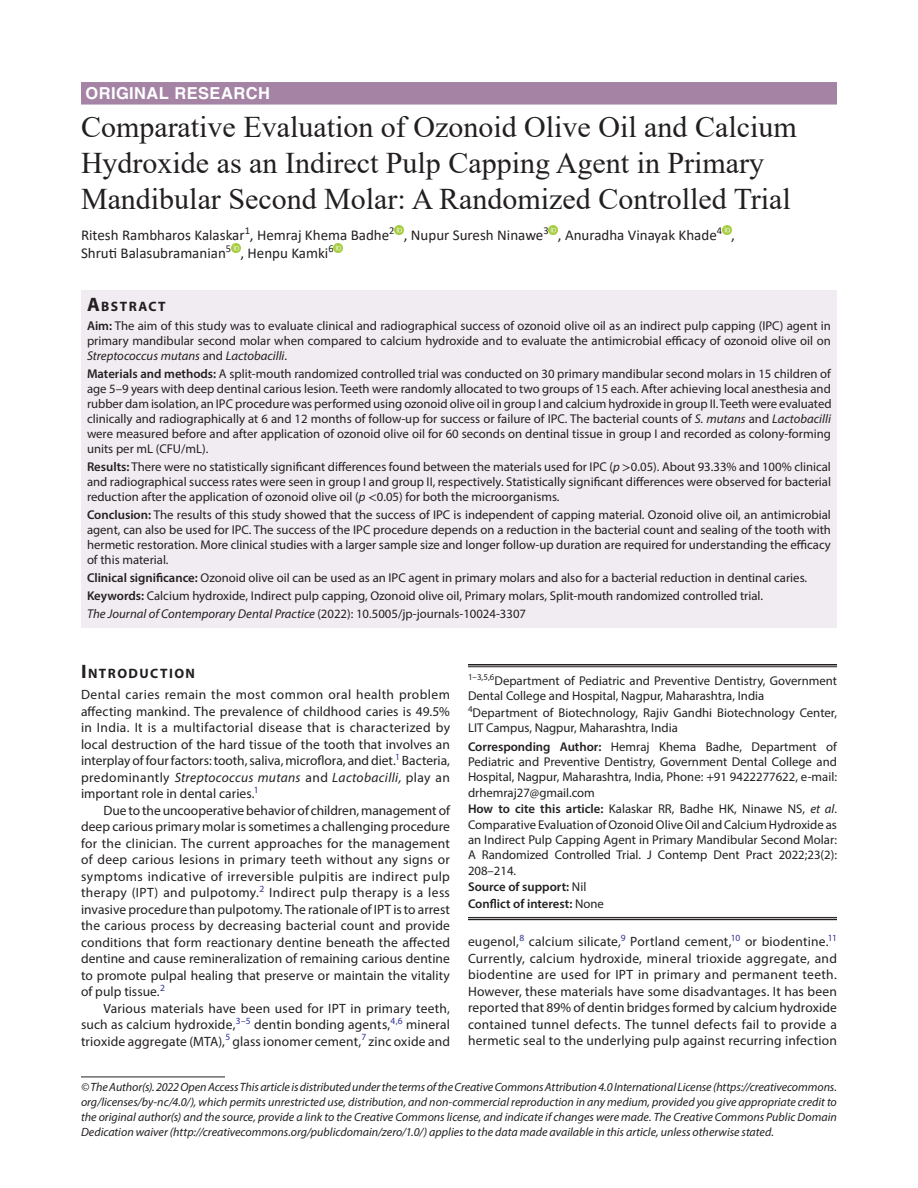
<style>
.page{position:relative;width:918px;height:1188px;background:#fff}
.page>*{position:absolute;margin:0;border:0;box-sizing:border-box;transform-origin:0 0}
.t1{font:30px/36px "Times New Roman";color:#231f20}
.ArticleType{font:700 16.5px "Helvetica LT Std";letter-spacing:.025em;color:#fff}
.AuthorName{font:15px/18px "Calibri";color:#231f20}
.Head-1-first{font:700 13.65px "Myriad Pro";letter-spacing:.105em;color:#231f20}
.AbstractTitle{font:700 13.65px "Myriad Pro";letter-spacing:.105em;color:#231f20}
.Para-Indent{font:13.5px/16.5px "Myriad Pro";letter-spacing:.01em;color:#231f20;text-align:justify}
.Para-NoIndent{font:13.5px/16.5px "Myriad Pro";color:#231f20;text-align:justify}
.Abstract-Para-first{font:12.75px/15px "Myriad Pro";color:#231f20;text-align:justify}
.How_to_Cite{font:12.75px/15.3px "Myriad Pro";color:#231f20;text-align:justify}
.Corresponding_Author{font:12.75px/15.3px "Myriad Pro";color:#231f20;text-align:justify}
.Keywords{font:12.75px "Myriad Pro";color:#231f20}
.Affiliation-first{font:12.75px/15.3px "Myriad Pro";color:#231f20}
.Affiliation{font:12.75px/15.3px "Myriad Pro";color:#231f20}
.JT_DOI{font:italic 12.75px "Myriad Pro";color:#231f20}
.COI{font:600 12.75px "Myriad Pro";color:#231f20}
.Source{font:600 12.75px "Myriad Pro";color:#231f20}
.FootNote{font:italic 12px/15px "Myriad Pro";color:#231f20;text-align:justify}
.s1{font-size:19.5px}
.s2{font-weight:600}
.s3{font-style:italic}
.s4{font-family:"STIX General"}
.s5{font-style:normal}
.s6{font-weight:400}
</style>
<div class="page">
<div style="left:81px;top:82px;width:756px;height:23px;background:#a483a5"></div>
<div style="left:81px;top:290px;width:756px;height:26px;background:#f0ecf1"></div>
<div style="left:81px;top:315px;width:756px;height:54px;background:#f0ecf1"></div>
<div style="left:81px;top:363px;width:756px;height:99px;background:#f0ecf1"></div>
<div style="left:81px;top:456px;width:756px;height:55px;background:#f0ecf1"></div>
<div style="left:81px;top:504px;width:756px;height:69px;background:#f0ecf1"></div>
<div style="left:81px;top:567px;width:756px;height:24px;background:#f0ecf1"></div>
<div style="left:81px;top:585px;width:756px;height:24px;background:#f0ecf1"></div>
<div style="left:81px;top:603px;width:756px;height:24px;background:#f0ecf1"></div>
<svg style="left:395px;top:225px;width:9px;height:9px"></svg>
<svg style="left:549px;top:225px;width:9px;height:9px"></svg>
<svg style="left:722px;top:225px;width:9px;height:9px"></svg>
<svg style="left:231px;top:243px;width:9px;height:9px"></svg>
<svg style="left:334px;top:243px;width:9px;height:9px"></svg>
<hr style="left:81px;top:1077px;width:144px;height:1px;background:#231f20">
<hr style="left:468px;top:664px;width:369px;height:1px;background:#231f20">
<hr style="left:468px;top:666px;width:369px;height:1px;background:#231f20">
<hr style="left:468px;top:917px;width:369px;height:1px;background:#231f20">
<hr style="left:468px;top:919px;width:369px;height:1px;background:#231f20">
<p class="ArticleType" style="left:86px;top:83px;width:186px">ORIGINAL RESEARCH</p>
<p class="t1" style="left:81px;top:108px;width:717px">Comparative Evaluation of Ozonoid Olive Oil and Calcium<br>Hydroxide as an Indirect Pulp Capping Agent in Primary<br>Mandibular Second Molar: A Randomized Controlled Trial</p>
<p class="AuthorName" style="left:81px;top:226px;width:656px">Ritesh Rambharos Kalaskar<sup>1</sup>, Hemraj Khema Badhe<sup>2</sup> , Nupur Suresh Ninawe<sup>3</sup> , Anuradha Vinayak Khade<sup>4</sup> ,<br>Shruti Balasubramanian<sup>5</sup> , Henpu Kamki<sup>6</sup></p>
<p class="AbstractTitle" style="left:87px;top:297px;width:80px"><span class="s1">A</span>BSTRACT</p>
<p class="Abstract-Para-first" style="left:87px;top:318px;width:746px"><span class="s2">Aim:</span> The aim of this study was to evaluate clinical and radiographical success of ozonoid olive oil as an indirect pulp capping (IPC) agent in primary mandibular second molar when compared to calcium hydroxide and to evaluate the antimicrobial efficacy of ozonoid olive oil on <span class="s3">Streptococcus mutans</span> and <span class="s3">Lactobacilli</span>.</p>
<p class="Abstract-Para-first" style="left:87px;top:366px;width:746px"><span class="s2">Materials and methods:</span> A split-mouth randomized controlled trial was conducted on 30 primary mandibular second molars in 15 children of age 5–9 years with deep dentinal carious lesion. Teeth were randomly allocated to two groups of 15 each. After achieving local anesthesia and rubber dam isolation, an IPC procedure was performed using ozonoid olive oil in group I and calcium hydroxide in group II. Teeth were evaluated clinically and radiographically at 6 and 12 months of follow-up for success or failure of IPC. The bacterial counts of <span class="s3">S. mutans</span> and <span class="s3">Lactobacilli </span>were measured before and after application of ozonoid olive oil for 60 seconds on dentinal tissue in group I and recorded as colony-forming units per mL (CFU/mL).</p>
<p class="Abstract-Para-first" style="left:87px;top:459px;width:746px"><span class="s2">Results:</span> There were no statistically significant differences found between the materials used for IPC (<span class="s3">p</span> <span class="s4">&gt;</span>0.05). About 93.33% and 100% clinical and radiographical success rates were seen in group I and group II, respectively. Statistically significant differences were observed for bacterial reduction after the application of ozonoid olive oil (<span class="s3">p</span> <span class="s4">&lt;</span>0.05) for both the microorganisms.</p>
<p class="Abstract-Para-first" style="left:87px;top:507px;width:746px"><span class="s2">Conclusion:</span> The results of this study showed that the success of IPC is independent of capping material. Ozonoid olive oil, an antimicrobial agent, can also be used for IPC. The success of the IPC procedure depends on a reduction in the bacterial count and sealing of the tooth with hermetic restoration. More clinical studies with a larger sample size and longer follow-up duration are required for understanding the efficacy of this material.</p>
<p class="Abstract-Para-first" style="left:87px;top:570px;width:722px"><span class="s2">Clinical significance:</span> Ozonoid olive oil can be used as an IPC agent in primary molars and also for a bacterial reduction in dentinal caries.</p>
<p class="Keywords" style="left:87px;top:588px;width:678px"><span class="s2">Keywords:</span> Calcium hydroxide, Indirect pulp capping, Ozonoid olive oil, Primary molars, Split-mouth randomized controlled trial.</p>
<p class="JT_DOI" style="left:87px;top:606px;width:441px">The Journal of Contemporary Dental Practice <span class="s5">(2022): 10.5005/jp-journals-10024-3307</span></p>
<p class="Head-1-first" style="left:81px;top:665px;width:116px"><span class="s1">I</span>NTRODUCTION</p>
<p class="Para-NoIndent" style="left:81px;top:686px;width:371px">Dental caries remain the most common oral health problem affecting mankind. The prevalence of childhood caries is 49.5% in India. It is a multifactorial disease that is characterized by local destruction of the hard tissue of the tooth that involves an interplay of four factors: tooth, saliva, microflora, and diet.<sup>1</sup> Bacteria, predominantly <span class="s3">Streptococcus mutans</span> and <span class="s3">Lactobacilli,</span> play an important role in dental caries.<sup>1</sup></p>
<p class="Para-Indent" style="left:81px;top:802px;width:371px;text-indent:22px">Due to the uncooperative behavior of children, management of deep carious primary molar is sometimes a challenging procedure for the clinician. The current approaches for the management of deep carious lesions in primary teeth without any signs or symptoms indicative of irreversible pulpitis are indirect pulp therapy (IPT) and pulpotomy.<sup>2</sup> Indirect pulp therapy is a less invasive procedure than pulpotomy. The rationale of IPT is to arrest the carious process by decreasing bacterial count and provide conditions that form reactionary dentine beneath the affected dentine and cause remineralization of remaining carious dentine to promote pulpal healing that preserve or maintain the vitality of pulp tissue.<sup>2</sup></p>
<p class="Para-Indent" style="left:81px;top:1000px;width:371px;text-indent:22px">Various materials have been used for IPT in primary teeth, such as calcium hydroxide,<sup>3–5</sup> dentin bonding agents,<sup>4,6</sup> mineral trioxide aggregate (MTA),<sup>5</sup> glass ionomer cement,<sup>7</sup> zinc oxide and</p>
<p class="Affiliation-first" style="left:468px;top:673px;width:371px"><sup>1–3,5,6</sup>Department of Pediatric and Preventive Dentistry, Government<br>Dental College and Hospital, Nagpur, Maharashtra, India</p>
<p class="Affiliation" style="left:468px;top:705px;width:371px"><sup>4</sup>Department of Biotechnology, Rajiv Gandhi Biotechnology Center,<br>LIT Campus, Nagpur, Maharashtra, India</p>
<p class="Corresponding_Author" style="left:468px;top:739px;width:371px"><span class="s2">Corresponding Author:</span> Hemraj Khema Badhe, Department of Pediatric and Preventive Dentistry, Government Dental College and Hospital, Nagpur, Maharashtra, India, Phone: +91 9422277622, e-mail: drhemraj27@gmail.com</p>
<p class="How_to_Cite" style="left:468px;top:801px;width:371px"><span class="s2">How to cite this article:</span> Kalaskar RR, Badhe HK, Ninawe NS, <span class="s3">et al</span>.<br>Comparative Evaluation of Ozonoid Olive Oil and Calcium Hydroxide as an Indirect Pulp Capping Agent in Primary Mandibular Second Molar:<br>A Randomized Controlled Trial. J Contemp Dent Pract 2022;23(2):<br>208–214.</p>
<p class="Source" style="left:468px;top:879px;width:120px">Source of support: <span class="s6">Nil</span></p>
<p class="COI" style="left:468px;top:896px;width:137px">Conflict of interest: <span class="s6">None</span></p>
<p class="Para-Indent" style="left:468px;top:933px;width:371px">eugenol,<sup>8</sup> calcium silicate,<sup>9</sup> Portland cement,<sup>10</sup> or biodentine.<sup>11<br></sup>Currently, calcium hydroxide, mineral trioxide aggregate, and biodentine are used for IPT in primary and permanent teeth.<br>However, these materials have some disadvantages. It has been reported that 89% of dentin bridges formed by calcium hydroxide contained tunnel defects. The tunnel defects fail to provide a hermetic seal to the underlying pulp against recurring infection</p>
<p class="FootNote" style="left:81px;top:1079px;width:758px">© The Author(s). 2022 Open Access This article is distributed under the terms of the Creative Commons Attribution 4.0 International License (https://creativecommons. org/licenses/by-nc/4.0/), which permits unrestricted use, distribution, and non-commercial reproduction in any medium, provided you give appropriate credit to the original author(s) and the source, provide a link to the Creative Commons license, and indicate if changes were made. The Creative Commons Public Domain Dedication waiver (http://creativecommons.org/publicdomain/zero/1.0/) applies to the data made available in this article, unless otherwise stated.</p>
</div>
